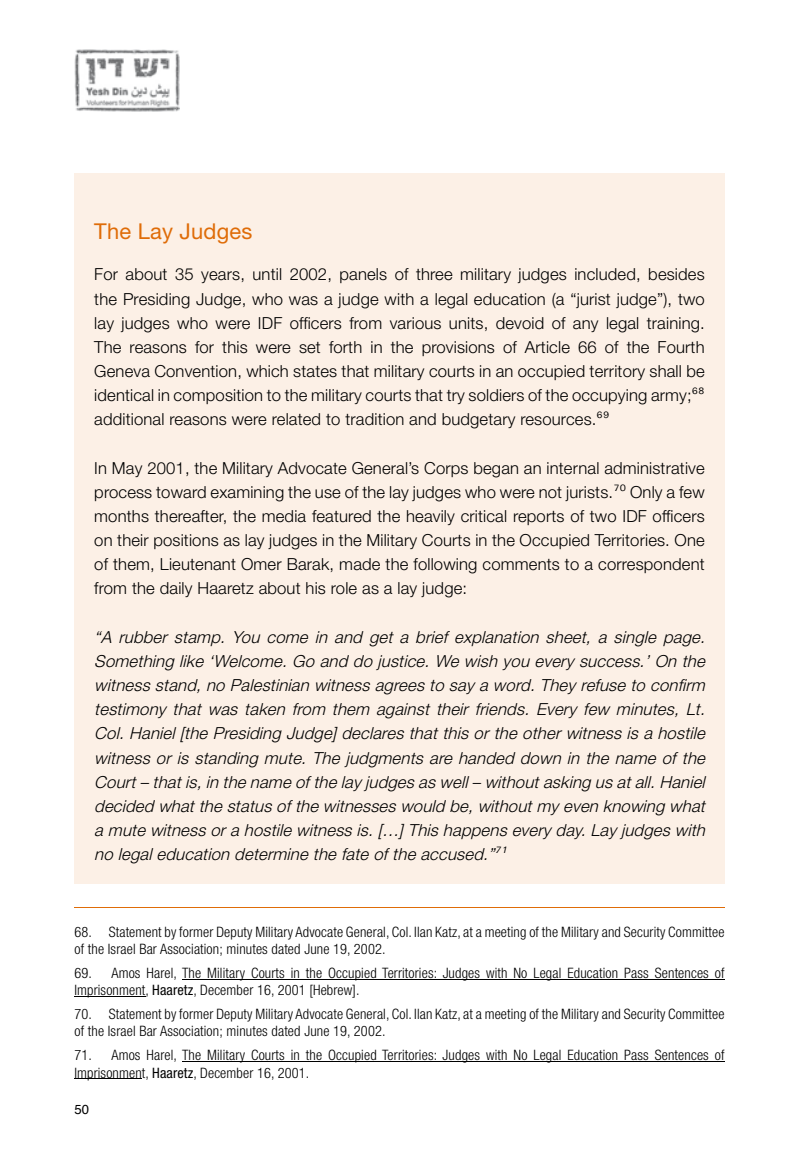
<style>
.page{position:relative;width:809px;height:1166px;background:#fff}
.page>*{position:absolute;margin:0;border:0;box-sizing:border-box;transform-origin:0 0}
.t1{font:21.88px "Helvetica Neue LT Std";letter-spacing:.01em;color:#df6c08}
.t2{font:300 16.62px/24.2px "Helvetica Neue LT Std";letter-spacing:.01em;color:#000;text-align:justify}
.t3{font:italic 300 16.62px/24.2px "Helvetica Neue LT Std";letter-spacing:.015em;color:#000;text-align:justify}
.t4{font:300 condensed 14.35px/17.5px "Helvetica Neue LT Std";letter-spacing:.01em;color:#000}
.t5{font:13.12px "Helvetica";color:#000}
.s1{font-weight:400}
</style>
<div class="page">
<img style="left:74px;top:50px;width:106px;height:62px">
<div style="left:74px;top:174px;width:650px;height:710px;background:#fcf0e6"></div>
<hr style="left:74px;top:907px;width:650px;height:1px;background:#df6c08">
<hr style="left:182px;top:979px;width:542px;height:1px;background:#000">
<hr style="left:74px;top:996px;width:71px;height:1px;background:#000">
<hr style="left:182px;top:1061px;width:542px;height:1px;background:#000">
<hr style="left:74px;top:1078px;width:68px;height:1px;background:#000">
<h1 class="t1" style="left:94px;top:218px;width:160px">The Lay Judges</h1>
<p class="t2" style="left:94px;top:262px;width:612px">For about 35 years, until 2002, panels of three military judges included, besides the Presiding Judge, who was a judge with a legal education (a “jurist judge”), two lay judges who were IDF officers from various units, devoid of any legal training.<br>The reasons for this were set forth in the provisions of Article 66 of the Fourth Geneva Convention, which states that military courts in an occupied territory shall be identical in composition to the military courts that try soldiers of the occupying army;<sup>68 </sup>additional reasons were related to tradition and budgetary resources.<sup>69</sup></p>
<p class="t2" style="left:94px;top:455px;width:612px">In May 2001, the Military Advocate General’s Corps began an internal administrative process toward examining the use of the lay judges who were not jurists.<sup>70</sup> Only a few months thereafter, the media featured the heavily critical reports of two IDF officers on their positions as lay judges in the Military Courts in the Occupied Territories. One of them, Lieutenant Omer Barak, made the following comments to a correspondent from the daily Haaretz about his role as a lay judge:</p>
<p class="t3" style="left:94px;top:624px;width:616px">“A rubber stamp. You come in and get a brief explanation sheet, a single page.<br>Something like ‘Welcome. Go and do justice. We wish you every success.’ On the witness stand,no Palestinian witness agrees to say a word.They refuse to confirm testimony that was taken from them against their friends. Every few minutes, Lt.<br>Col.Haniel[the Presiding Judge] declares thatthis orthe otherwitness is a hostile witness or is standing mute. The judgments are handed down in the name of the Court– thatis,in the name ofthe lay judges as well– withoutasking us atall.Haniel decided whatthe status ofthe witnesses would be,withoutmy even knowing what a mute witness ora hostile witness is.[…] This happens every day.Lay judges with no legaleducation determine the fate ofthe accused.”<sup>71</sup></p>
<p class="t4" style="left:74px;top:922px;width:651px">68. Statement by former Deputy Military Advocate General, Col. Ilan Katz, at a meeting of the Military and Security Committee of the Israel Bar Association; minutes dated June 19, 2002.</p>
<p class="t4" style="left:74px;top:964px;width:651px">69. Amos Harel, The Military Courts in the Occupied Territories: Judges with No Legal Education Pass Sentences of<br>Imprisonment, <span class="s1">Haaretz</span>, December 16, 2001 [Hebrew].</p>
<p class="t4" style="left:74px;top:1005px;width:651px">70. Statement by former Deputy Military Advocate General, Col. Ilan Katz, at a meeting of the Military and Security Committee of the Israel Bar Association; minutes dated June 19, 2002.</p>
<p class="t4" style="left:74px;top:1046px;width:651px">71. Amos Harel, The Military Courts in the Occupied Territories: Judges with No Legal Education Pass Sentences of<br>Imprisonment, <span class="s1">Haaretz</span>, December 16, 2001.</p>
<p class="t5" style="left:74px;top:1098px;width:16px">50</p>
</div>
